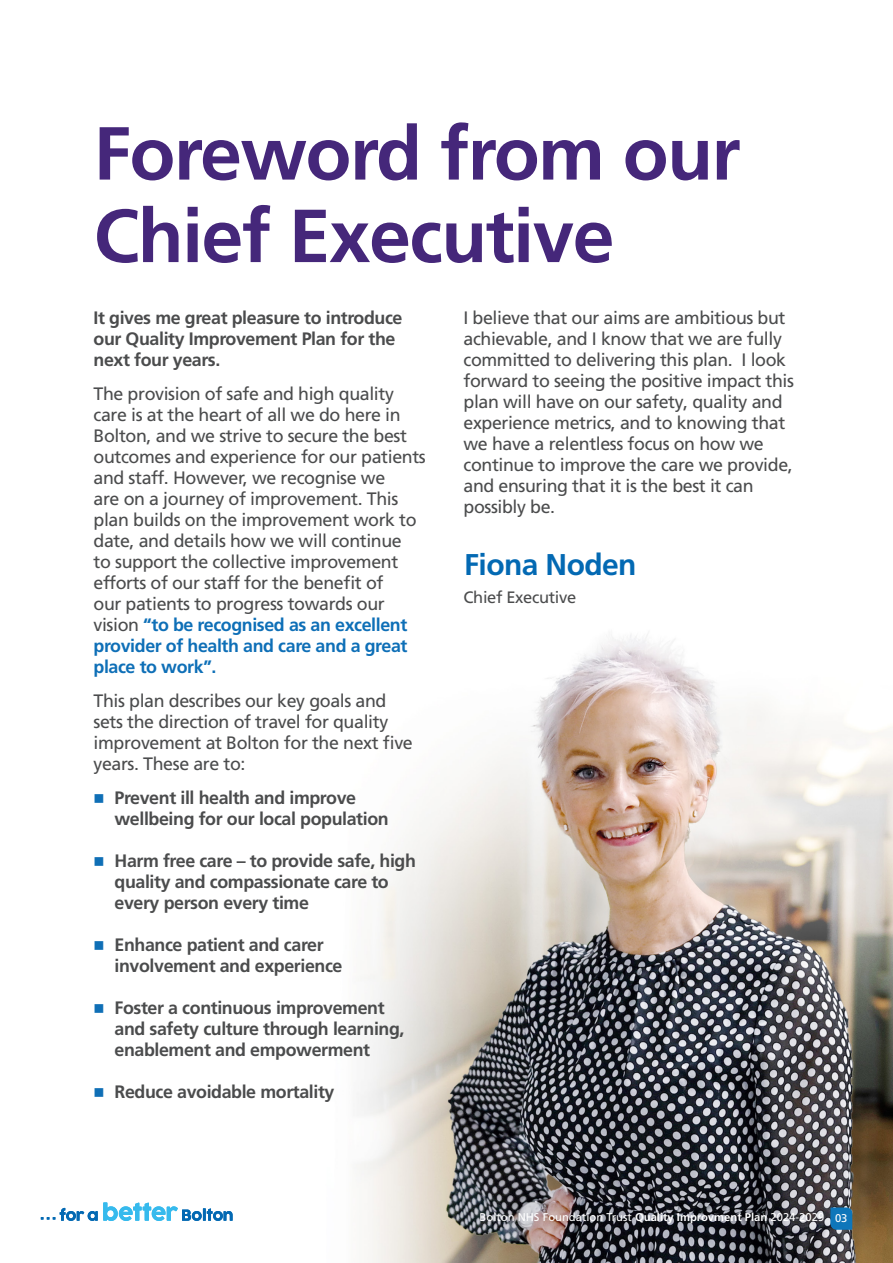
<style>
.page{position:relative;width:893px;height:1263px;background:#fff}
.page>*{position:absolute;margin:0;border:0;box-sizing:border-box;transform-origin:0 0}
.t1{font:700 75px "Frutiger LT Pro";letter-spacing:-.02em;color:#45277a}
.t2{font:700 30px "Frutiger LT Pro";letter-spacing:-.02em;color:#0369b3}
.t3{font:18px/21px "Frutiger LT Pro";letter-spacing:-.02em;color:#4b4c4d}
.t4{font:700 18px/21px "Frutiger LT Pro";letter-spacing:-.02em;color:#4b4c4d}
.t5{font:16.5px "Frutiger LT Pro";letter-spacing:-.02em;color:#4b4c4d}
.t6{font:11.25px "Frutiger LT Pro";color:#fff}
.s1{font-weight:700;color:#0e6fb7}
.s2{color:#0f6fb6}
.s3{font-weight:700}
</style>
<div class="page">
<img style="left:40px;top:634px;width:853px;height:629px">
<svg style="left:41px;top:1202px;width:192px;height:19px"></svg>
<svg style="left:831px;top:1208px;width:21px;height:21px"></svg>
<p class="t1" style="left:94px;top:109px;width:649px">Foreword from our</p>
<p class="t1" style="left:94px;top:191px;width:522px">Chief Executive</p>
<p class="t4" style="left:94px;top:307px;width:310px">It gives me great pleasure to introduce our Quality Improvement Plan for the next four years.</p>
<p class="t3" style="left:94px;top:383px;width:334px">The provision of safe and high quality care is at the heart of all we do here in Bolton, and we strive to secure the best outcomes and experience for our patients and staff. However, we recognise we<br>are on a journey of improvement. This plan builds on the improvement work to date, and details how we will continue<br>to support the collective improvement efforts of our staff for the benefit of<br>our patients to progress towards our vision <span class="s1">“to be recognised as an excellent provider of health and care and a great place to work”.</span></p>
<p class="t3" style="left:94px;top:690px;width:321px">This plan describes our key goals and sets the direction of travel for quality improvement at Bolton for the next five years. These are to:</p>
<p class="t4" style="left:115px;top:787px;width:276px;text-indent:-21px"><span class="s2">■</span> Prevent ill health and improve wellbeing for our local population</p>
<p class="t4" style="left:115px;top:850px;width:303px;text-indent:-21px"><span class="s2">■</span> Harm free care – to provide safe, high quality and compassionate care to every person every time</p>
<p class="t4" style="left:115px;top:934px;width:229px;text-indent:-21px"><span class="s2">■</span> Enhance patient and carer involvement and experience</p>
<p class="t4" style="left:115px;top:997px;width:291px;text-indent:-21px"><span class="s2">■</span> Foster a continuous improvement and safety culture through learning, enablement and empowerment</p>
<p class="t4" style="left:94px;top:1081px;width:242px"><span class="s2">■</span> Reduce avoidable mortality</p>
<p class="t3" style="left:463px;top:307px;width:332px">I believe that our aims are ambitious but achievable, and I know that we are fully committed to delivering this plan. I look forward to seeing the positive impact this plan will have on our safety, quality and experience metrics, and to knowing that we have a relentless focus on how we continue to improve the care we provide, and ensuring that it is the best it can possibly be.</p>
<p class="t2" style="left:464px;top:547px;width:174px">Fiona Noden</p>
<p class="t5" style="left:463px;top:588px;width:114px">Chief Executive</p>
<p class="t6" style="left:480px;top:1210px;width:346px">Bolton NHS Foundation Trust <span class="s3">Quality Improvment Plan</span> 2024-2029</p>
<p class="t6" style="left:835px;top:1211px;width:14px">03</p>
<p class="t6" style="left:838px;top:1212px;width:8px">2</p>
</div>
